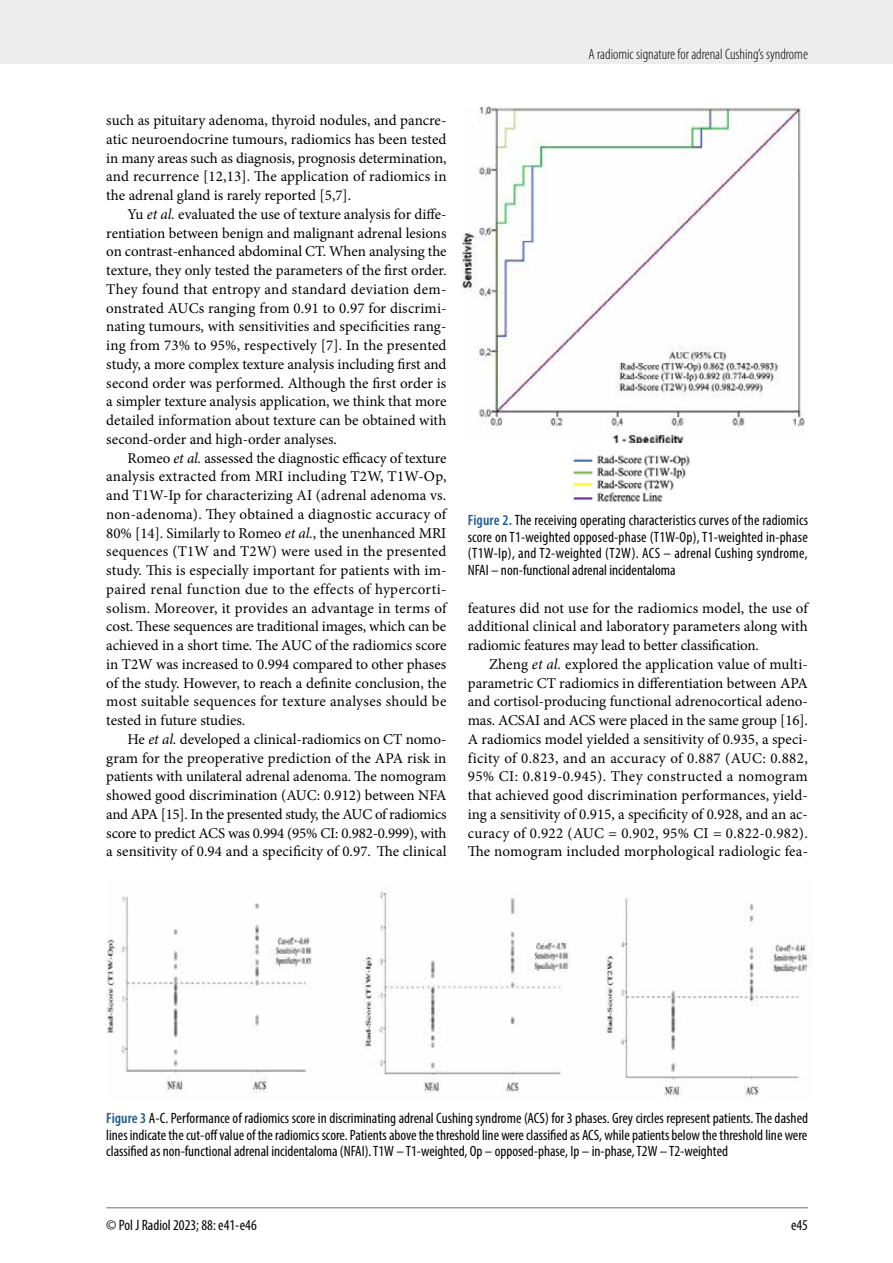
<style>
.page{position:relative;width:893px;height:1263px;background:#fff}
.page>*{position:absolute;margin:0;border:0;box-sizing:border-box;transform-origin:0 0}
.t1{font:15px/18.8px "Minion Pro";color:#000;text-align:justify}
.t2{font:condensed 15px/16.5px "Myriad Pro";color:#000;text-align:justify}
.t3{font:300 condensed 15px "Myriad Pro";color:#000}
.s1{font-style:italic}
.s2{font-weight:600;color:#245d8c}
</style>
<div class="page">
<div style="left:0;top:0;width:893px;height:64px;background:#ededed"></div>
<hr style="left:106px;top:1207px;width:702px;height:1px;background:#9d9d9c">
<img style="left:462px;top:106px;width:343px;height:337px">
<img style="left:572px;top:455px;width:118px;height:47px">
<img style="left:106px;top:888px;width:704px;height:210px">
<p class="t3" style="left:588px;top:45px;width:221px">A radiomic signature for adrenal Cushing’s syndrome</p>
<p class="t1" style="left:106px;top:111px;width:342px">such as pituitary adenoma, thyroid nodules, and pancre&shy;atic neuroendocrine tumours, radiomics has been tested in many areas such as diagnosis, prognosis determination, and recurrence [12,13]. The application of radiomics in the adrenal gland is rarely reported [5,7].</p>
<p class="t1" style="left:106px;top:205px;width:342px;text-align:left;text-indent:21px">Yu <span class="s1">et al.</span> evaluated the use of texture analysis for diffe&shy;rentiation between benign and malignant adrenal lesions on contrast-enhanced abdominal CT. When analysing the texture, they only tested the parameters of the first order.<br>They found that entropy and standard deviation dem&shy;onstrated AUCs ranging from 0.91 to 0.97 for discrimi&shy;nating tumours, with sensitivities and specificities rang&shy;ing from 73% to 95%, respectively [7]. In the presented study, a more complex texture analysis including first and second order was performed. Although the first order is a simpler texture analysis application, we think that more detailed information about texture can be obtained with second-order and high-order analyses.</p>
<p class="t1" style="left:106px;top:448px;width:342px;text-indent:21px">Romeo <span class="s1">et al.</span> assessed the diagnostic efficacy of texture analysis extracted from MRI including T2W, T1W-Op, and T1W-Ip for characterizing AI (adrenal adenoma vs. non-adenoma). They obtained a diagnostic accuracy of 80% [14]. Similarly to Romeo <span class="s1">et al.</span>, the unenhanced MRI sequences (T1W and T2W) were used in the presented study. This is especially important for patients with im&shy;paired renal function due to the effects of hypercorti&shy;solism. Moreover, it provides an advantage in terms of cost. These sequences are traditional images, which can be achieved in a short time. The AUC of the radiomics score in T2W was increased to 0.994 compared to other phases of the study. However, to reach a definite conclusion, the most suitable sequences for texture analyses should be tested in future studies.</p>
<p class="t1" style="left:106px;top:730px;width:342px;text-indent:21px">He <span class="s1">et al.</span> developed a clinical-radiomics on CT nomo&shy;gram for the preoperative prediction of the APA risk in patients with unilateral adrenal adenoma. The nomogram showed good discrimination (AUC: 0.912) between NFA and APA [15]. In the presented study, the AUC of radiomics score to predict ACS was 0.994 (95% CI: 0.982-0.999), with a sensitivity of 0.94 and a specificity of 0.97. The clinical</p>
<p class="t2" style="left:468px;top:512px;width:342px"><span class="s2">Figure 2.</span> The receiving operating characteristics curves of the radiomics score on T1-weighted opposed-phase (T1W-Op), T1-weighted in-phase (T1W-Ip), and T2-weighted (T2W). ACS – adrenal Cushing syndrome, NFAI – non-functional adrenal incidentaloma</p>
<p class="t1" style="left:468px;top:598px;width:342px">features did not use for the radiomics model, the use of additional clinical and laboratory parameters along with radiomic features may lead to better classification.</p>
<p class="t1" style="left:468px;top:655px;width:342px;text-align:left;text-indent:21px">Zheng <span class="s1">et al.</span> explored the application value of multi&shy;parametric CT radiomics in differentiation between APA and cortisol-producing functional adrenocortical adeno&shy;mas. ACSAI and ACS were placed in the same group [16].<br>A radiomics model yielded a sensitivity of 0.935, a speci&shy;ficity of 0.823, and an accuracy of 0.887 (AUC: 0.882, 95% CI: 0.819-0.945). They constructed a nomogram that achieved good discrimination performances, yield&shy;ing a sensitivity of 0.915, a specificity of 0.928, and an ac&shy;curacy of 0.922 (AUC = 0.902, 95% CI = 0.822-0.982).<br>The nomogram included morphological radiologic fea-</p>
<p class="t2" style="left:106px;top:1109px;width:703px"><span class="s2">Figure 3</span> A-C. Performance of radiomics score in discriminating adrenal Cushing syndrome (ACS) for 3 phases. Grey circles represent patients. The dashed lines indicate the cut-off value of the radiomics score. Patients above the threshold line were classified as ACS, while patients below the threshold line were classified as non-functional adrenal incidentaloma (NFAI). T1W – T1-weighted, Op – opposed-phase, Ip – in-phase, T2W – T2-weighted</p>
<p class="t2" style="left:106px;top:1216px;width:152px">© Pol J Radiol 2023; 88: e41-e46</p>
<p class="t2" style="left:791px;top:1216px;width:18px">e45</p>
</div>
